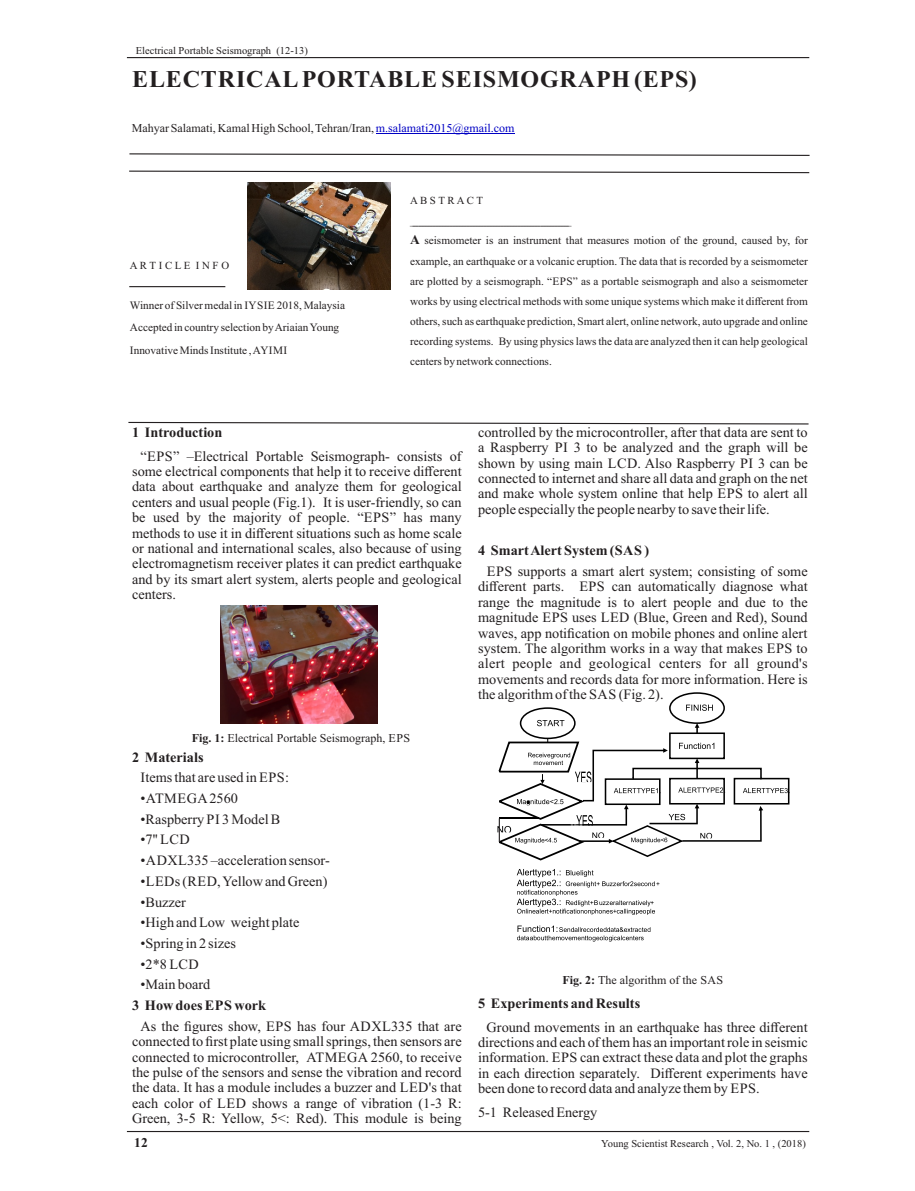
<style>
.page{position:relative;width:915px;height:1191px;background:#fff}
.page>*{position:absolute;margin:0;border:0;box-sizing:border-box;transform-origin:0 0}
.t1{font:700 24px "Times New Roman";letter-spacing:.035em;color:#231f20}
.t2{font:14.25px/15.5px "Times New Roman";color:#231f20;text-align:justify}
.t3{font:700 14.25px "Times New Roman";color:#231f20}
.t4{font:14.25px "Times New Roman";letter-spacing:.035em;color:#231f20}
.t5{font:700 13.5px "Times New Roman";color:#231f20}
.t6{font:12px "Times New Roman";color:#231f20}
.t7{font:11.25px/20.1px "Times New Roman";color:#231f20}
.t8{font:10.8px/20.1px "Times New Roman";color:#231f20}
.t9{font:10.5px "Times New Roman";color:#231f20}
.s1{color:#0000c4}
.s2{font-weight:700;font-size:13.5px}
.s3{font-weight:700}
</style>
<div class="page">
<img style="left:247px;top:182px;width:143px;height:108px">
<img style="left:220px;top:606px;width:157px;height:117px">
<svg style="left:520px;top:708px;width:54px;height:30px"></svg>
<div style="left:519px;top:707px;width:56px;height:32px;border:2px solid #000;border-radius:50%"></div>
<img style="left:529px;top:716px;width:37px;height:4px">
<div style="left:669px;top:692px;width:55px;height:32px;border:2px solid #000;border-radius:50%"></div>
<svg style="left:686px;top:704px;width:26px;height:7px"></svg>
<hr style="left:376px;top:133px;width:138px;height:1px;background:#0000c4">
<svg style="left:129px;top:170px;width:681px;height:4px"></svg>
<svg style="left:129px;top:153px;width:681px;height:3px"></svg>
<svg style="left:128px;top:421px;width:681px;height:4px"></svg>
<svg style="left:497px;top:720px;width:292px;height:221px"></svg>
<hr style="left:129px;top:286px;width:96px;height:1px;background:#231f20">
<hr style="left:127px;top:1131px;width:682px;height:1px;background:#231f20">
<hr style="left:127px;top:57px;width:682px;height:1px;background:#231f20">
<p class="t9" style="left:136px;top:47px;width:174px">Electrical Portable Seismograph (12-13)</p>
<h1 class="t1" style="left:132px;top:71px;width:566px">ELECTRICALPORTABLE SEISMOGRAPH (EPS)</h1>
<p class="t6" style="left:132px;top:124px;width:384px">Mahyar Salamati, Kamal High School, Tehran/Iran, <span class="s1">m.salamati2015@gmail.com</span></p>
<p class="t8" style="left:130px;top:256px;width:101px">A R T I C L E I N F O</p>
<p class="t7" style="left:130px;top:295px;width:216px;line-height:22.5px">Winner of Silver medal in IYSIE 2018, Malaysia<br>Accepted in country selection by Ariaian Young<br>Innovative Minds Institute , AYIMI</p>
<p class="t8" style="left:410px;top:191px;width:163px">A B S T R A C T ________________________________________________________</p>
<p class="t7" style="left:410px;top:232px;width:399px;text-align:justify"><span class="s2">A</span> seismometer is an instrument that measures motion of the ground, caused by, for example, an earthquake or a volcanic eruption. The data that is recorded by a seismometer are plotted by a seismograph. “EPS” as a portable seismograph and also a seismometer works by using electrical methods with some unique systems which make it different from others, such as earthquake prediction, Smart alert, online network, auto upgrade and online recording systems. By using physics laws the data are analyzed then it can help geological centers by network connections.</p>
<p class="t3" style="left:132px;top:427px;width:92px">1 Introduction</p>
<p class="t2" style="left:132px;top:449px;width:331px;text-indent:9px">“EPS” –Electrical Portable Seismograph- consists of some electrical components that help it to receive different data about earthquake and analyze them for geological centers and usual people (Fig.1). It is user-friendly, so can be used by the majority of people. “EPS” has many methods to use it in different situations such as home scale or national and international scales, also because of using electromagnetism receiver plates it can predict earthquake and by its smart alert system, alerts people and geological centers.</p>
<p class="t6" style="left:192px;top:734px;width:220px"><span class="s3">Fig. 1:</span> Electrical Portable Seismograph, EPS</p>
<p class="t3" style="left:132px;top:752px;width:73px">2 Materials</p>
<p class="t2" style="left:141px;top:771px;width:150px">Items that are used in EPS:</p>
<p class="t4" style="left:141px;top:793px;width:99px">•ATMEGA2560</p>
<p class="t2" style="left:141px;top:812px;width:141px">•Raspberry PI 3 Model B</p>
<p class="t2" style="left:141px;top:833px;width:51px">•7'' LCD</p>
<p class="t2" style="left:141px;top:854px;width:191px">•ADXL335 –acceleration sensor-</p>
<p class="t2" style="left:141px;top:874px;width:188px">•LEDs (RED, Yellow and Green)</p>
<p class="t2" style="left:141px;top:895px;width:47px">•Buzzer</p>
<p class="t2" style="left:141px;top:916px;width:160px">•High and Low weight plate</p>
<p class="t2" style="left:141px;top:936px;width:97px">•Spring in 2 sizes</p>
<p class="t2" style="left:141px;top:957px;width:60px">•2*8 LCD</p>
<p class="t2" style="left:141px;top:978px;width:71px">•Main board</p>
<p class="t3" style="left:132px;top:1000px;width:135px">3 How does EPS work</p>
<p class="t2" style="left:132px;top:1019px;width:331px;text-align:center">As the figures show, EPS has four ADXL335 that are connected to first plate using small springs, then sensors are connected to microcontroller, ATMEGA 2560, to receive the pulse of the sensors and sense the vibration and record the data. It has a module includes a buzzer and LED's that each color of LED shows a range of vibration (1-3 R:<br>Green, 3-5 R: Yellow, 5&lt;: Red). This module is being</p>
<p class="t5" style="left:134px;top:1138px;width:15px">12</p>
<p class="t2" style="left:478px;top:425px;width:331px">controlled by the microcontroller, after that data are sent to a Raspberry PI 3 to be analyzed and the graph will be shown by using main LCD. Also Raspberry PI 3 can be connected to internet and share all data and graph on the net and make whole system online that help EPS to alert all people especially the people nearby to save their life.</p>
<p class="t3" style="left:478px;top:545px;width:172px">4 Smart Alert System (SAS )</p>
<p class="t2" style="left:478px;top:565px;width:331px;text-indent:9px">EPS supports a smart alert system; consisting of some different parts. EPS can automatically diagnose what range the magnitude is to alert people and due to the magnitude EPS uses LED (Blue, Green and Red), Sound waves, app notification on mobile phones and online alert system. The algorithm works in a way that makes EPS to alert people and geological centers for all ground's movements and records data for more information. Here is the algorithm of the SAS (Fig. 2).</p>
<p class="t6" style="left:562px;top:975px;width:162px"><span class="s3">Fig. 2:</span> The algorithm of the SAS</p>
<p class="t3" style="left:478px;top:998px;width:163px">5 Experiments and Results</p>
<p class="t2" style="left:478px;top:1020px;width:331px;text-indent:9px">Ground movements in an earthquake has three different directions and each of them has an important role in seismic information. EPS can extract these data and plot the graphs in each direction separately. Different experiments have been done to record data and analyze them by EPS.</p>
<p class="t2" style="left:478px;top:1105px;width:121px">5-1 Released Energy</p>
<p class="t9" style="left:601px;top:1140px;width:206px">Young Scientist Research , Vol. 2, No. 1 , (2018)</p>
</div>
